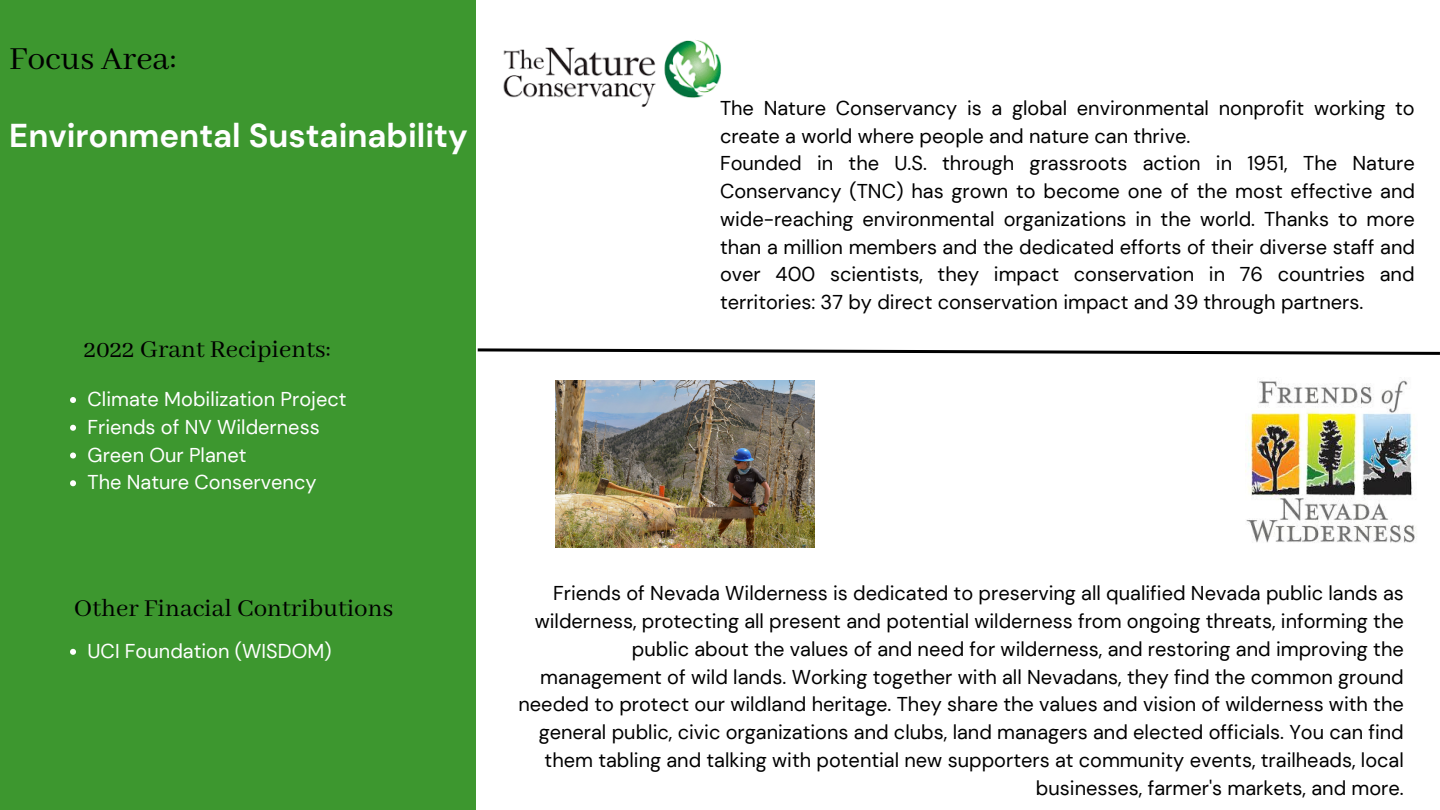
<style>
.page{position:relative;width:1440px;height:810px;background:#fff}
.page>*{position:absolute;margin:0;border:0;box-sizing:border-box;transform-origin:0 0}
.t1{font:35.8px "Abhaya Libre";color:#000}
.t2{font:700 33px "DM Sans";color:#fff}
.t3{font:27px "Abhaya Libre";color:#000}
.t4{font:20px/27.8px "DM Sans";color:#000;text-align:right}
.t5{font:20px/27.8px "DM Sans";color:#fff}
</style>
<div class="page">
<div style="left:0;top:0;width:476px;height:810px;background:#3d972f"></div>
<img style="left:503px;top:40px;width:218px;height:67px">
<img style="left:1246px;top:380px;width:170px;height:163px">
<img style="left:556px;top:381px;width:259px;height:166px">
<svg style="left:477px;top:348px;width:963px;height:7px"></svg>
<svg style="left:70px;top:397px;width:6px;height:6px"></svg>
<svg style="left:70px;top:425px;width:6px;height:6px"></svg>
<svg style="left:70px;top:453px;width:6px;height:6px"></svg>
<svg style="left:70px;top:480px;width:6px;height:6px"></svg>
<svg style="left:70px;top:649px;width:6px;height:6px"></svg>
<h1 class="t1" style="left:9px;top:39px;width:169px">Focus Area:</h1>
<h2 class="t2" style="left:9px;top:114px;width:460px">Environmental Sustainability</h2>
<h3 class="t3" style="left:84px;top:335px;width:249px">2022 Grant Recipients:</h3>
<p class="t5" style="left:88px;top:385px;width:260px">Climate Mobilization Project<br>Friends of NV Wilderness<br>Green Our Planet<br>The Nature Conservency</p>
<h3 class="t3" style="left:74px;top:593px;width:321px">Other Finacial Contributions</h3>
<p class="t5" style="left:88px;top:637px;width:246px">UCI Foundation (WISDOM)</p>
<p class="t4" style="left:720px;top:94px;width:697px;text-align:left">The Nature Conservancy is a global environmental nonprofit working to create a world where people and nature can thrive.<br>Founded in the U.S. through grassroots action in 1951, The Nature Conservancy (TNC) has grown to become one of the most effective and wide-reaching environmental organizations in the world. Thanks to more than a million members and the dedicated efforts of their diverse staff and over 400 scientists, they impact conservation in 76 countries and territories: 37 by direct conservation impact and 39 through partners.</p>
<p class="t4" style="left:518px;top:580px;width:887px">Friends of Nevada Wilderness is dedicated to preserving all qualified Nevada public lands as wilderness, protecting all present and potential wilderness from ongoing threats, informing the public about the values of and need for wilderness, and restoring and improving the management of wild lands. Working together with all Nevadans, they find the common ground needed to protect our wildland heritage. They share the values and vision of wilderness with the general public, civic organizations and clubs, land managers and elected officials. You can find them tabling and talking with potential new supporters at community events, trailheads, local businesses, farmer's markets, and more.</p>
</div>
